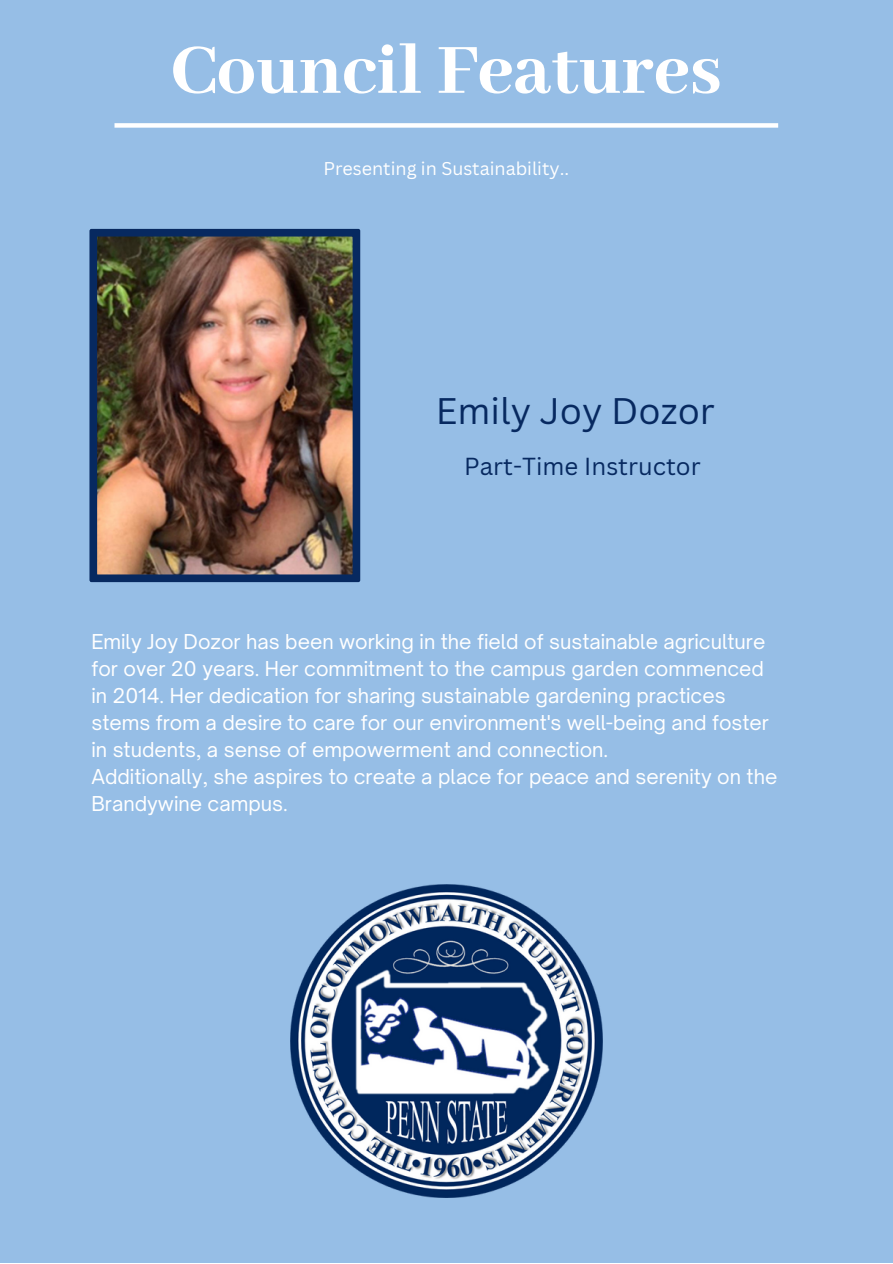
<style>
.page{position:relative;width:893px;height:1264px;background:#fff}
.page>*{position:absolute;margin:0;border:0;box-sizing:border-box;transform-origin:0 0}
.t1{font:800 78px "Abhaya Libre";color:#fff}
.t2{font:36px "Canva Sans";color:#072960}
.t3{font:24px "Canva Sans";color:#072960}
.t4{font:19.65px/27px "Open Sauce One";color:#fff}
.t5{font:18px "Canva Sans";color:#fff}
</style>
<div class="page">
<div style="left:0;top:0;width:892px;height:1262px;background:#96bee6"></div>
<div style="left:114px;top:123px;width:664px;height:5px;background:#fff"></div>
<img style="left:290px;top:884px;width:312px;height:313px">
<img style="left:89px;top:229px;width:271px;height:353px">
<p class="t1" style="left:171px;top:27px;width:552px">Council Features</p>
<p class="t5" style="left:323px;top:156px;width:247px">Presenting in Sustainability..</p>
<p class="t2" style="left:436px;top:386px;width:280px">Emily Joy Dozor</p>
<p class="t3" style="left:464px;top:449px;width:238px">Part-Time Instructor</p>
<p class="t4" style="left:91px;top:628px;width:679px">Emily Joy Dozor has been working in the field of sustainable agriculture for over 20 years. Her commitment to the campus garden commenced in 2014. Her dedication for sharing sustainable gardening practices stems from a desire to care for our environment's well-being and foster in students, a sense of empowerment and connection.</p>
<p class="t4" style="left:91px;top:763px;width:687px">Additionally, she aspires to create a place for peace and serenity on the<br>Brandywine campus.</p>
</div>
